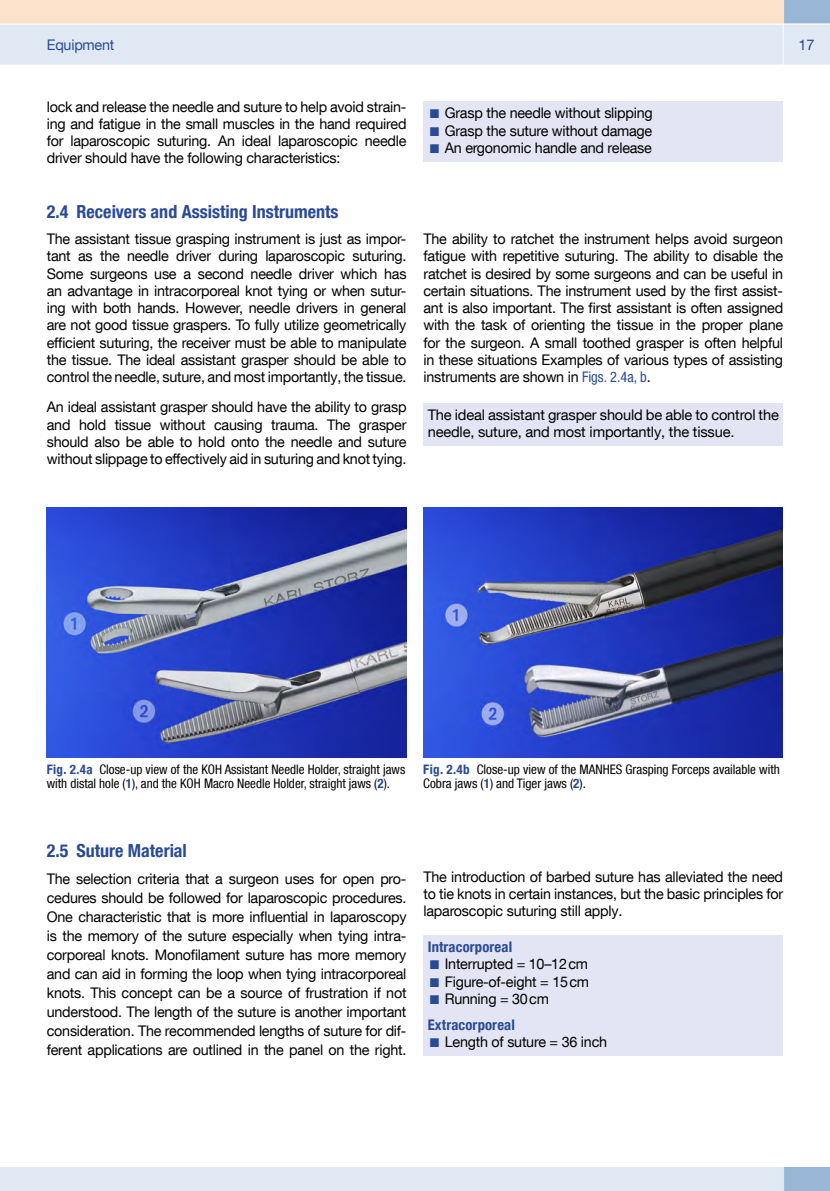
<style>
.page{position:relative;width:830px;height:1191px;background:#fff}
.page>*{position:absolute;margin:0;border:0;box-sizing:border-box;transform-origin:0 0}
.t1{font:700 condensed 18px "KS Helvetica Neue";color:#2a4a96}
.t2{font:14.7px/17.2px "KS Helvetica Neue";letter-spacing:-.015em;color:#000;text-align:justify}
.t3{font:700 condensed 14.7px "KS Helvetica Neue";letter-spacing:.01em;color:#2a4a96}
.t4{font:14.7px "KS Helvetica Neue";letter-spacing:-.015em;color:#2a4a96}
.t5{font:condensed 13.2px/14.2px "KS Helvetica Neue";color:#000}
.s1{font-stretch:condensed;color:#2a4a96}
.s2{font-weight:700;color:#2a4a96}
</style>
<div class="page">
<img style="left:47px;top:507px;width:359px;height:250px">
<img style="left:423px;top:507px;width:359px;height:250px">
<div style="left:423px;top:101px;width:359px;height:60px;background:#e4e5f4"></div>
<div style="left:423px;top:403px;width:359px;height:43px;background:#e4e5f4"></div>
<div style="left:423px;top:935px;width:359px;height:120px;background:#e4e5f4"></div>
<p class="t4" style="left:47px;top:36px;width:69px">Equipment</p>
<p class="t4" style="left:798px;top:35px;width:18px">17</p>
<p class="t2" style="left:47px;top:97px;width:361px">lock and release the needle and suture to help avoid strain&shy;ing and fatigue in the small muscles in the hand required for laparoscopic suturing. An ideal laparoscopic needle driver should have the following characteristics:</p>
<p class="t1" style="left:47px;top:201px;width:293px">2.4 Receivers and Assisting Instruments</p>
<p class="t2" style="left:47px;top:230px;width:361px">The assistant tissue grasping instrument is just as impor&shy;tant as the needle driver during laparoscopic suturing.<br>Some surgeons use a second needle driver which has an advantage in intracorporeal knot tying or when sutur&shy;ing with both hands. However, needle drivers in general are not good tissue graspers. To fully utilize geometrically efficient suturing, the receiver must be able to manipulate the tissue. The ideal assistant grasper should be able to control the needle, suture, and most importantly, the tissue.</p>
<p class="t2" style="left:47px;top:398px;width:361px">An ideal assistant grasper should have the ability to grasp and hold tissue without causing trauma. The grasper should also be able to hold onto the needle and suture without slippage to effectively aid in suturing and knot tying.</p>
<p class="t2" style="left:444px;top:104px;width:209px">Grasp the needle without slipping Grasp the suture without damage An ergonomic handle and release</p>
<p class="t2" style="left:423px;top:230px;width:361px">The ability to ratchet the instrument helps avoid surgeon fatigue with repetitive suturing. The ability to disable the ratchet is desired by some surgeons and can be useful in certain situations. The instrument used by the first assist&shy;ant is also important. The first assistant is often assigned with the task of orienting the tissue in the proper plane for the surgeon. A small toothed grasper is often helpful in these situations Examples of various types of assisting instruments are shown in <span class="s1">Figs. 2.4a, b</span>.</p>
<p class="t2" style="left:427px;top:406px;width:352px">The ideal assistant grasper should be able to control the needle, suture, and most importantly, the tissue.</p>
<p class="t5" style="left:47px;top:762px;width:360px"><span class="s2">Fig. 2.4a</span> Close-up view of the KOH Assistant Needle Holder, straight jaws with distal hole (<span class="s2">1</span>), and the KOH Macro Needle Holder, straight jaws (<span class="s2">2</span>).</p>
<p class="t5" style="left:423px;top:762px;width:358px"><span class="s2">Fig. 2.4b</span> Close-up view of the MANHES Grasping Forceps available with<br>Cobra jaws (<span class="s2">1</span>) and Tiger jaws (<span class="s2">2</span>).</p>
<p class="t1" style="left:47px;top:839px;width:142px">2.5 Suture Material</p>
<p class="t2" style="left:47px;top:869px;width:361px;line-height:18.9px">The selection criteria that a surgeon uses for open pro&shy;cedures should be followed for laparoscopic procedures.<br>One characteristic that is more influential in laparoscopy is the memory of the suture especially when tying intra&shy;corporeal knots. Monofilament suture has more memory and can aid in forming the loop when tying intracorporeal knots. This concept can be a source of frustration if not understood. The length of the suture is another important consideration. The recommended lengths of suture for dif&shy;ferent applications are outlined in the panel on the right.</p>
<p class="t2" style="left:423px;top:867px;width:361px">The introduction of barbed suture has alleviated the need to tie knots in certain instances, but the basic principles for laparoscopic suturing still apply.</p>
<p class="t3" style="left:427px;top:938px;width:86px">Intracorporeal</p>
<p class="t2" style="left:444px;top:955px;width:146px">Interrupted = 10–12cm Figure-of-eight = 15cm Running = 30cm</p>
<p class="t3" style="left:427px;top:1015px;width:89px">Extracorporeal</p>
<p class="t2" style="left:444px;top:1032px;width:164px">Length of suture = 36 inch</p>
</div>
